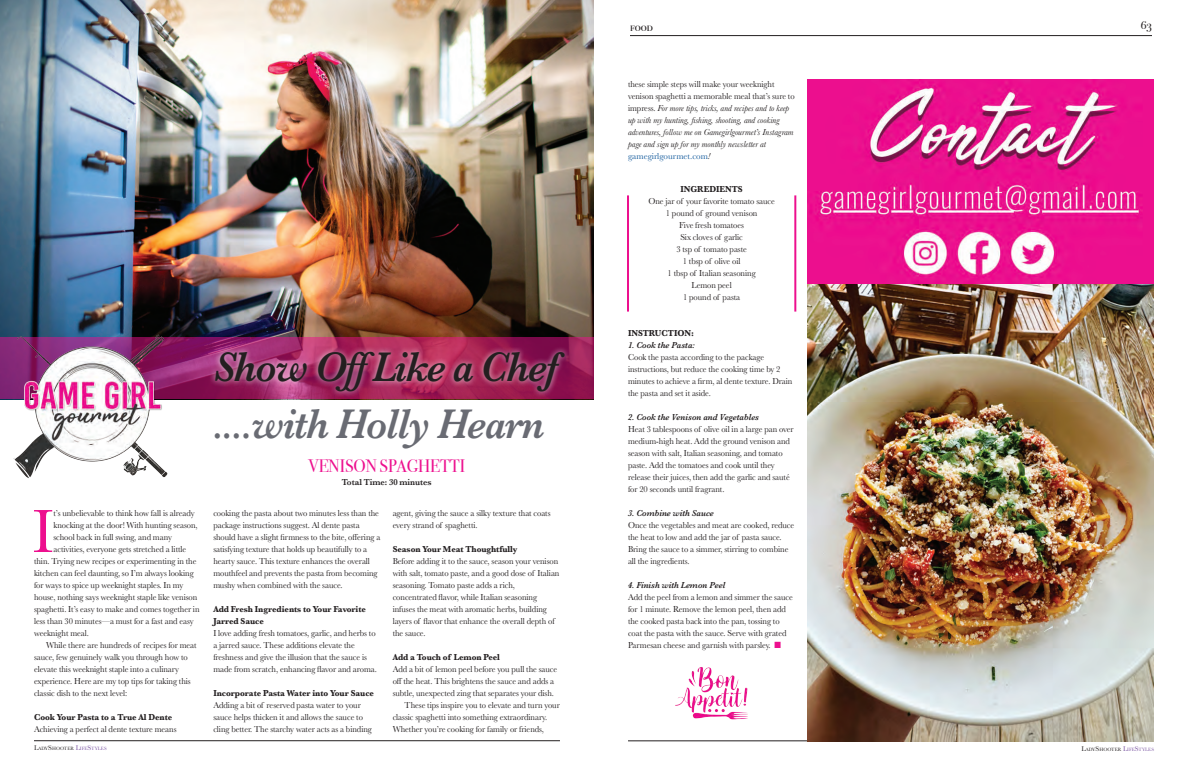
<style>
.page{position:relative;width:1188px;height:783px;background:#fff}
.page>*{position:absolute;margin:0;border:0;box-sizing:border-box;transform-origin:0 0}
.t1{font:63.4px "Baskerville";color:#ed0f8e;scale:.95 1}
.t2{font:italic 600 43px "Baskerville";letter-spacing:-.03em;color:#696b73;scale:.93 1}
.t3{font:italic 600 43px "Baskerville";letter-spacing:-.03em;color:#231f20;scale:.93 1}
.t4{font:18px "Bodoni Svty Two SCITCTT";letter-spacing:-.005em;color:#ed0f8e;scale:.95 1}
.t5{font:12px "Bodoni Svty Two SCITCTT";color:#231f20}
.t6{font:9px/12px "Baskerville";letter-spacing:-.005em;color:#231f20;scale:.95 1}
.t7{font:italic 9px/12px "Baskerville";color:#231f20}
.t8{font:700 9px/12px "Baskerville";letter-spacing:-.005em;color:#231f20;scale:.95 1}
.t9{font:italic 600 9px "Baskerville";letter-spacing:-.005em;color:#231f20;scale:.95 1}
.t10{font:600 9px "Baskerville";letter-spacing:-.005em;color:#231f20;scale:.95 1}
.t11{font:4.9px "Baskerville";color:#231f20}
.s1{font-size:7px}
.s2{font-size:7px;color:#7852a1}
.s3{color:#7852a1}
.s4{font-style:normal}
.s5{font-style:normal;color:#175d9e}
.s6{color:#ed0f8e}
</style>
<div class="page">
<hr style="left:34px;top:741px;width:526px;height:1px;background:#231f20">
<hr style="left:628px;top:741px;width:526px;height:1px;background:#231f20">
<hr style="left:630px;top:35px;width:522px;height:1px;background:#231f20">
<img style="left:0;top:0;width:594px;height:337px">
<svg style="left:0;top:337px;width:594px;height:62px;background:#9a205e"></svg>
<img style="left:1px;top:320px;width:178px;height:158px">
<div style="left:209px;top:346px;width:362px;height:52px;background:#fff;opacity:.75"></div>
<img style="left:807px;top:284px;width:347px;height:458px">
<img style="left:807px;top:79px;width:347px;height:205px">
<hr style="left:627px;top:195px;width:2px;height:117px;background:#ed0f8e">
<hr style="left:794px;top:195px;width:2px;height:117px;background:#ed0f8e">
<img style="left:675px;top:667px;width:73px;height:53px">
<h1 class="t1" style="left:32px;top:491px;width:24px">I</h1>
<p class="t6" style="left:53px;top:507px;width:150px">t’s unbelievable to think how fall is already</p>
<p class="t6" style="left:53px;top:519px;width:153px">knocking at the door! With hunting season,</p>
<p class="t6" style="left:53px;top:531px;width:126px">school back in full swing, and many</p>
<p class="t6" style="left:53px;top:543px;width:141px">activities, everyone gets stretched a little</p>
<p class="t6" style="left:34px;top:555px;width:173px">thin. Trying new recipes or experimenting in the</p>
<p class="t6" style="left:34px;top:567px;width:170px">kitchen can feel daunting, so I’m always looking</p>
<p class="t6" style="left:34px;top:579px;width:159px">for ways to spice up weeknight staples. In my</p>
<p class="t6" style="left:34px;top:591px;width:174px">house, nothing says weeknight staple like venison</p>
<p class="t6" style="left:34px;top:603px;width:176px">spaghetti. It’s easy to make and comes together in</p>
<p class="t6" style="left:34px;top:615px;width:170px">less than 30 minutes—a must for a fast and easy</p>
<p class="t6" style="left:34px;top:627px;width:59px">weeknight meal.</p>
<p class="t6" style="left:46px;top:639px;width:160px">While there are hundreds of recipes for meat</p>
<p class="t6" style="left:34px;top:651px;width:163px">sauce, few genuinely walk you through how to</p>
<p class="t6" style="left:34px;top:663px;width:154px">elevate this weeknight staple into a culinary</p>
<p class="t6" style="left:34px;top:675px;width:167px">experience. Here are my top tips for taking this</p>
<p class="t6" style="left:34px;top:687px;width:100px">classic dish to the next level:</p>
<p class="t8" style="left:34px;top:711px;width:147px">Cook Your Pasta to a True Al Dente</p>
<p class="t6" style="left:34px;top:723px;width:152px">Achieving a perfect al dente texture means</p>
<p class="t11" style="left:34px;top:746px;width:74px"><span class="s1">L</span>ADY<span class="s1">S</span>HOOTER <span class="s2">L</span><span class="s3">IFE</span><span class="s2">S</span><span class="s3">TYLES</span></p>
<h2 class="t3" style="left:213px;top:338px;width:372px">Show OffLike a Chef</h2>
<h2 class="t2" style="left:213px;top:395px;width:358px">....with Holly Hearn</h2>
<h3 class="t4" style="left:308px;top:455px;width:167px">VENISON SPAGHETTI</h3>
<p class="t10" style="left:342px;top:476px;width:96px">Total Time: 30 minutes</p>
<p class="t6" style="left:213px;top:507px;width:177px">cooking the pasta about two minutes less than the package instructions suggest. Al dente pasta should have a slight firmness to the bite, offering a satisfying texture that holds up beautifully to a hearty sauce. This texture enhances the overall mouthfeel and prevents the pasta from becoming mushy when combined with the sauce.</p>
<p class="t8" style="left:213px;top:603px;width:162px">Add Fresh Ingredients to Your Favorite<br>Jarred Sauce</p>
<p class="t6" style="left:213px;top:627px;width:174px">I love adding fresh tomatoes, garlic, and herbs to a jarred sauce. These additions elevate the freshness and give the illusion that the sauce is made from scratch, enhancing flavor and aroma.</p>
<p class="t8" style="left:213px;top:687px;width:171px">Incorporate Pasta Water into Your Sauce</p>
<p class="t6" style="left:213px;top:699px;width:169px">Adding a bit of reserved pasta water to your sauce helps thicken it and allows the sauce to cling better. The starchy water acts as a binding</p>
<p class="t6" style="left:393px;top:507px;width:168px">agent, giving the sauce a silky texture that coats every strand of spaghetti.</p>
<p class="t8" style="left:393px;top:543px;width:133px">Season Your Meat Thoughtfully</p>
<p class="t6" style="left:393px;top:555px;width:177px">Before adding it to the sauce, season your venison with salt, tomato paste, and a good dose of Italian seasoning. Tomato paste adds a rich, concentrated flavor, while Italian seasoning infuses the meat with aromatic herbs, building layers of flavor that enhance the overall depth of the sauce.</p>
<p class="t8" style="left:393px;top:651px;width:114px">Add a Touch of Lemon Peel</p>
<p class="t6" style="left:393px;top:663px;width:175px">Add a bit of lemon peel before you pull the sauce</p>
<p class="t6" style="left:393px;top:675px;width:172px">off the heat. This brightens the sauce and adds a</p>
<p class="t6" style="left:393px;top:687px;width:171px">subtle, unexpected zing that separates your dish.</p>
<p class="t6" style="left:405px;top:699px;width:165px">These tips inspire you to elevate and turn your</p>
<p class="t6" style="left:393px;top:711px;width:164px">classic spaghetti into something extraordinary.</p>
<p class="t6" style="left:393px;top:723px;width:161px">Whether you’re cooking for family or friends,</p>
<h3 class="t5" style="left:630px;top:20px;width:25px">food</h3>
<h3 class="t5" style="left:1141px;top:18px;width:13px">63</h3>
<p class="t7" style="left:628px;top:79px;width:168px"><span class="s4">these simple steps will make your weeknight venison spaghetti a memorable meal that’s sure to impress.</span> For more tips, tricks, and recipes and to keep up with my hunting, fishing, shooting, and cooking adventures, follow me on Gamegirlgourmet’s Instagram page and sign up for my monthly newsletter at <span class="s5">gamegirlgourmet.com</span>!</p>
<p class="t8" style="left:681px;top:183px;width:67px">INGREDIENTS</p>
<p class="t6" style="left:648px;top:195px;width:135px;text-align:center">One jar of your favorite tomato sauce<br>1 pound of ground venison<br>Five fresh tomatoes<br>Six cloves of garlic<br>3 tsp of tomato paste<br>1 tbsp of olive oil<br>1 tbsp of Italian seasoning<br>Lemon peel<br>1 pound of pasta</p>
<p class="t8" style="left:628px;top:327px;width:71px">INSTRUCTION:</p>
<p class="t9" style="left:628px;top:339px;width:72px">1. Cook the Pasta:</p>
<p class="t6" style="left:628px;top:351px;width:175px">Cook the pasta according to the package instructions, but reduce the cooking time by 2 minutes to achieve a firm, al dente texture. Drain the pasta and set it aside.</p>
<p class="t9" style="left:628px;top:411px;width:140px">2. Cook the Venison and Vegetables</p>
<p class="t6" style="left:628px;top:423px;width:176px">Heat 3 tablespoons of olive oil in a large pan over medium-high heat. Add the ground venison and season with salt, Italian seasoning, and tomato paste. Add the tomatoes and cook until they release their juices, then add the garlic and sauté for 20 seconds until fragrant.</p>
<p class="t9" style="left:628px;top:507px;width:92px">3. Combine with Sauce</p>
<p class="t6" style="left:628px;top:519px;width:177px">Once the vegetables and meat are cooked, reduce the heat to low and add the jar of pasta sauce.<br>Bring the sauce to a simmer, stirring to combine all the ingredients.</p>
<p class="t9" style="left:628px;top:579px;width:104px">4. Finish with Lemon Peel</p>
<p class="t6" style="left:628px;top:591px;width:175px">Add the peel from a lemon and simmer the sauce for 1 minute. Remove the lemon peel, then add the cooked pasta back into the pan, tossing to coat the pasta with the sauce. Serve with grated Parmesan cheese and garnish with parsley. <span class="s6">■</span></p>
<p class="t11" style="left:1081px;top:746px;width:74px"><span class="s1">L</span>ADY<span class="s1">S</span>HOOTER <span class="s2">L</span><span class="s3">IFE</span><span class="s2">S</span><span class="s3">TYLES</span></p>
</div>
